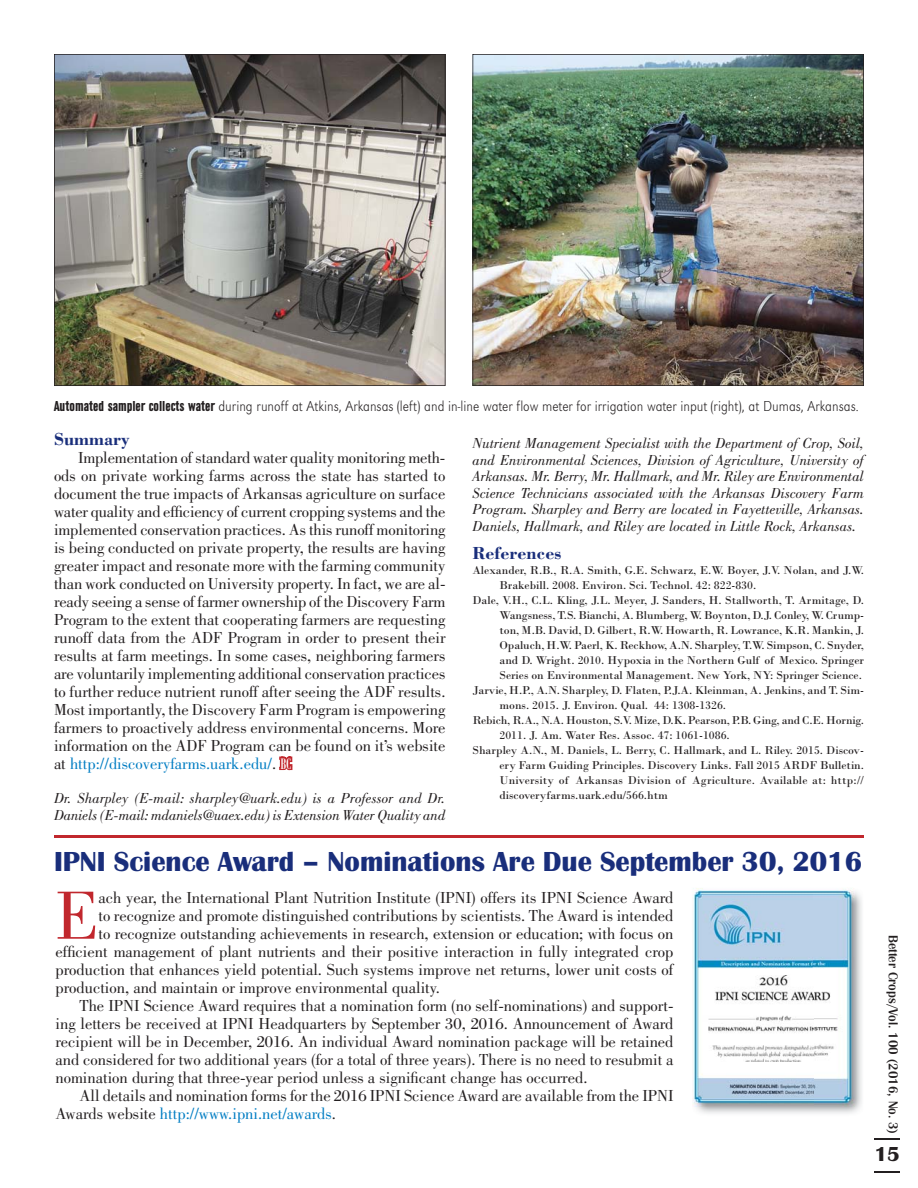
<style>
.page{position:relative;width:918px;height:1188px;background:#fff}
.page>*{position:absolute;margin:0;border:0;box-sizing:border-box;transform-origin:0 0}
.t1{font:70.35px "Bodoni";color:#c1272d}
.t2{font:700 28.5px "Britannic T";color:#192e7b}
.t3{font:700 21px "Britannic T";color:#231f20}
.t4{font:700 18px "Bodoni";color:#192e7b}
.t5{font:16.5px/18px "Bodoni";color:#231f20;text-align:justify}
.t6{font:16.5px "Bodoni";color:#007dc3}
.t7{font:italic 15px/16.5px "Bodoni";color:#231f20}
.t8{font:15px "URW Grotesk T Ext Lig Ext Nar";color:#231f20}
.t9{font:500 13.5px "Britannic T";color:#231f20}
.t10{font:12px "Bodoni";color:#231f20}
.s1{font-family:"URW Grotesk T Bol Con"}
.s2{color:#007dc3}
.s3{font-family:"Bodoni MT Condensed";color:#c1272d}
.s4{font-family:"Bodoni MT Condensed";color:#fff}
.s5{color:#231f20}
</style>
<div class="page">
<hr style="left:874px;top:1138px;width:26px;height:2px;background:#231f20">
<svg style="left:874px;top:1172px;width:26px;height:1px"></svg>
<img style="left:54px;top:54px;width:392px;height:332px">
<img style="left:472px;top:54px;width:392px;height:332px">
<img style="left:696px;top:892px;width:166px;height:222px">
<img style="left:692px;top:889px;width:162px;height:218px">
<hr style="left:54px;top:835px;width:810px;height:3px;background:#c1272d">
<p class="t8" style="left:54px;top:397px;width:806px"><span class="s1">Automated sampler collects water</span> during runoff at Atkins, Arkansas (left) and in-line water flow meter for irrigation water input (right), at Dumas, Arkansas.</p>
<p class="t4" style="left:54px;top:432px;width:77px">Summary</p>
<p class="t5" style="left:54px;top:450px;width:393px;text-indent:24px">Implementation of standard water quality monitoring meth&shy;ods on private working farms across the state has started to document the true impacts of Arkansas agriculture on surface water quality and efficiency of current cropping systems and the implemented conservation practices. As this runoff monitoring is being conducted on private property, the results are having greater impact and resonate more with the farming community than work conducted on University property. In fact, we are al&shy;ready seeing a sense of farmer ownership of the Discovery Farm Program to the extent that cooperating farmers are requesting runoff data from the ADF Program in order to present their results at farm meetings. In some cases, neighboring farmers are voluntarily implementing additional conservation practices to further reduce nutrient runoff after seeing the ADF results.<br>Most importantly, the Discovery Farm Program is empowering farmers to proactively address environmental concerns. More information on the ADF Program can be found on it’s website at <span class="s2">http://discoveryfarms.uark.edu/</span>. <span class="s3">B</span><span class="s4">C</span></p>
<p class="t7" style="left:54px;top:791px;width:393px">Dr. Sharpley (E-mail: sharpley@uark.edu) is a Professor and Dr.<br>Daniels (E-mail: mdaniels@uaex.edu) is Extension Water Quality and</p>
<p class="t7" style="left:472px;top:436px;width:393px;text-align:justify">Nutrient Management Specialist with the Department of Crop, Soil, and Environmental Sciences, Division of Agriculture, University of Arkansas. Mr. Berry, Mr. Hallmark, and Mr. Riley are Environmental Science Technicians associated with the Arkansas Discovery Farm Program. Sharpley and Berry are located in Fayetteville, Arkansas.<br>Daniels, Hallmark, and Riley are located in Little Rock, Arkansas.</p>
<p class="t4" style="left:472px;top:547px;width:90px">References</p>
<p class="t10" style="left:472px;top:566px;width:393px">Alexander, R.B., R.A. Smith, G.E. Schwarz, E.W. Boyer, J.V. Nolan, and J.W.</p>
<p class="t10" style="left:500px;top:581px;width:258px">Brakebill. 2008. Environ. Sci. Technol. 42: 822-830.</p>
<p class="t10" style="left:472px;top:596px;width:393px">Dale, V.H., C.L. Kling, J.L. Meyer, J. Sanders, H. Stallworth, T. Armitage, D.</p>
<p class="t10" style="left:500px;top:611px;width:366px">Wangsness, T.S. Bianchi, A. Blumberg, W. Boynton, D.J. Conley, W. Crump-</p>
<p class="t10" style="left:500px;top:626px;width:366px">ton, M.B. David, D. Gilbert, R.W. Howarth, R. Lowrance, K.R. Mankin, J.</p>
<p class="t10" style="left:500px;top:641px;width:366px">Opaluch, H.W. Paerl, K. Reckhow, A.N. Sharpley, T.W. Simpson, C. Snyder,</p>
<p class="t10" style="left:500px;top:656px;width:366px">and D. Wright. 2010. Hypoxia in the Northern Gulf of Mexico. Springer</p>
<p class="t10" style="left:500px;top:671px;width:364px">Series on Environmental Management. New York, NY: Springer Science.</p>
<p class="t10" style="left:472px;top:686px;width:393px">Jarvie, H.P., A.N. Sharpley, D. Flaten, P.J.A. Kleinman, A. Jenkins, and T. Sim-</p>
<p class="t10" style="left:500px;top:701px;width:228px">mons. 2015. J. Environ. Qual. 44: 1308-1326.</p>
<p class="t10" style="left:472px;top:716px;width:393px">Rebich, R.A., N.A. Houston, S.V. Mize, D.K. Pearson, P.B. Ging, and C.E. Hornig.</p>
<p class="t10" style="left:500px;top:731px;width:232px">2011. J. Am. Water Res. Assoc. 47: 1061-1086.</p>
<p class="t10" style="left:472px;top:746px;width:393px">Sharpley A.N., M. Daniels, L. Berry, C. Hallmark, and L. Riley. 2015. Discov-</p>
<p class="t10" style="left:500px;top:761px;width:366px">ery Farm Guiding Principles. Discovery Links. Fall 2015 ARDF Bulletin.</p>
<p class="t10" style="left:500px;top:776px;width:366px">University of Arkansas Division of Agriculture. Available at: http://</p>
<p class="t10" style="left:500px;top:791px;width:170px">discoveryfarms.uark.edu/566.htm</p>
<h2 class="t2" style="left:54px;top:852px;width:810px">IPNI Science Award – Nominations Are Due September 30, 2016</h2>
<h1 class="t1" style="left:56px;top:890px;width:45px">E</h1>
<p class="t5" style="left:99px;top:890px;width:576px">ach year, the International Plant Nutrition Institute (IPNI) offers its IPNI Science Award</p>
<p class="t5" style="left:99px;top:908px;width:577px">to recognize and promote distinguished contributions by scientists. The Award is intended</p>
<p class="t5" style="left:99px;top:926px;width:577px">to recognize outstanding achievements in research, extension or education; with focus on</p>
<p class="t5" style="left:56px;top:944px;width:620px">efficient management of plant nutrients and their positive interaction in fully integrated crop</p>
<p class="t5" style="left:56px;top:962px;width:620px">production that enhances yield potential. Such systems improve net returns, lower unit costs of</p>
<p class="t5" style="left:56px;top:980px;width:386px">production, and maintain or improve environmental quality.</p>
<p class="t5" style="left:79px;top:998px;width:596px">The IPNI Science Award requires that a nomination form (no self-nominations) and support-</p>
<p class="t5" style="left:56px;top:1016px;width:620px">ing letters be received at IPNI Headquarters by September 30, 2016. Announcement of Award</p>
<p class="t5" style="left:56px;top:1034px;width:620px">recipient will be in December, 2016. An individual Award nomination package will be retained</p>
<p class="t5" style="left:56px;top:1052px;width:620px">and considered for two additional years (for a total of three years). There is no need to resubmit a</p>
<p class="t5" style="left:56px;top:1070px;width:533px">nomination during that three-year period unless a significant change has occurred.</p>
<p class="t5" style="left:79px;top:1088px;width:596px">All details and nomination forms for the 2016 IPNI Science Award are available from the IPNI</p>
<p class="t6" style="left:56px;top:1107px;width:282px"><span class="s5">Awards website</span> http://www.ipni.net/awards<span class="s5">.</span></p>
<p class="t9" style="left:901px;top:935px;width:200px;rotate:90deg">Better Crops/Vol. 100 (2016, No. 3)</p>
<p class="t3" style="left:874px;top:1147px;width:27px">15</p>
</div>
